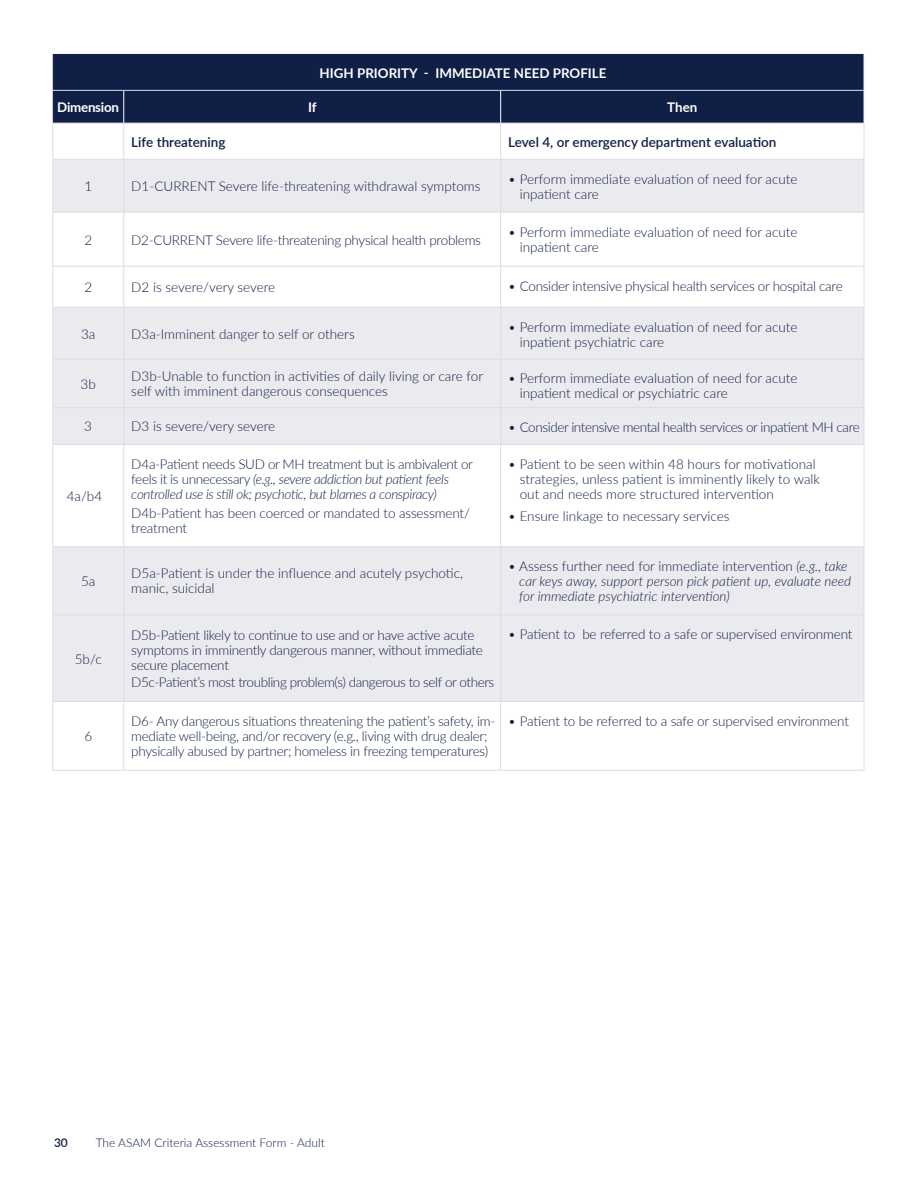
<style>
.page{position:relative;width:918px;height:1188px;background:#fff}
.page>*{position:absolute;margin:0;border:0;box-sizing:border-box;transform-origin:0 0}
.t1{font:300 13.5px/15px "Lato";letter-spacing:-.01em;color:#101f46}
.t2{font:italic 300 13.5px/15px "Lato";letter-spacing:-.01em;color:#101f46}
.t3{font:300 13.5px "Lato";letter-spacing:-.03em;color:#101f46}
.t4{font:600 13.5px "Lato";color:#101f46}
.t5{font:700 13.35px "Lato";color:#fff}
.t6{font:700 13.35px "Lato";letter-spacing:-.02em;color:#fff}
.t7{font:300 12px "Lato";color:#101f46}
.t8{font:600 12px "Lato";color:#101f46}
.s1{font-weight:700;font-size:13.35px;color:#fff}
.s2{font-style:normal}
</style>
<div class="page">
<div style="left:53px;top:54px;width:811px;height:69px;background:#101f46"></div>
<svg style="left:54px;top:160px;width:810px;height:541px;fill:#ebeaee"></svg>
<hr style="left:123px;top:91px;width:1px;height:32px;background:#fff">
<hr style="left:500px;top:91px;width:1px;height:32px;background:#fff">
<hr style="left:53px;top:90px;width:71px;height:1px;background:#dddce2">
<hr style="left:124px;top:90px;width:377px;height:1px;background:#dddce2">
<hr style="left:501px;top:90px;width:363px;height:1px;background:#dddce2">
<hr style="left:53px;top:407px;width:71px;height:1px;background:#dddce2">
<hr style="left:124px;top:407px;width:376px;height:1px;background:#dddce2">
<hr style="left:501px;top:407px;width:363px;height:1px;background:#dddce2">
<hr style="left:53px;top:615px;width:71px;height:1px;background:#dddce2">
<hr style="left:124px;top:615px;width:376px;height:1px;background:#dddce2">
<hr style="left:501px;top:615px;width:363px;height:1px;background:#dddce2">
<hr style="left:123px;top:123px;width:1px;height:36px;background:#dddce2">
<hr style="left:501px;top:123px;width:363px;height:1px;background:#dddce2">
<hr style="left:864px;top:123px;width:1px;height:36px;background:#dddce2">
<hr style="left:53px;top:159px;width:71px;height:1px;background:#dddce2">
<hr style="left:124px;top:159px;width:376px;height:1px;background:#dddce2">
<hr style="left:123px;top:160px;width:1px;height:52px;background:#dddce2">
<hr style="left:501px;top:159px;width:363px;height:1px;background:#dddce2">
<hr style="left:864px;top:160px;width:1px;height:52px;background:#dddce2">
<hr style="left:53px;top:213px;width:1px;height:53px;background:#dddce2">
<hr style="left:123px;top:213px;width:1px;height:53px;background:#dddce2">
<hr style="left:501px;top:212px;width:363px;height:1px;background:#dddce2">
<hr style="left:500px;top:213px;width:1px;height:53px;background:#dddce2">
<hr style="left:864px;top:213px;width:1px;height:53px;background:#dddce2">
<hr style="left:53px;top:266px;width:71px;height:1px;background:#dddce2">
<hr style="left:53px;top:267px;width:1px;height:40px;background:#dddce2">
<hr style="left:124px;top:266px;width:377px;height:1px;background:#dddce2">
<hr style="left:123px;top:267px;width:1px;height:40px;background:#dddce2">
<hr style="left:501px;top:266px;width:363px;height:1px;background:#dddce2">
<hr style="left:500px;top:267px;width:1px;height:40px;background:#dddce2">
<hr style="left:864px;top:267px;width:1px;height:40px;background:#dddce2">
<hr style="left:53px;top:307px;width:71px;height:1px;background:#dddce2">
<hr style="left:53px;top:308px;width:1px;height:51px;background:#dddce2">
<hr style="left:124px;top:307px;width:377px;height:1px;background:#dddce2">
<hr style="left:501px;top:307px;width:363px;height:1px;background:#dddce2">
<hr style="left:864px;top:308px;width:1px;height:51px;background:#dddce2">
<hr style="left:123px;top:308px;width:1px;height:51px;background:#dddce2">
<hr style="left:500px;top:308px;width:1px;height:51px;background:#dddce2">
<hr style="left:123px;top:359px;width:1px;height:48px;background:#dddce2">
<hr style="left:864px;top:359px;width:1px;height:48px;background:#dddce2">
<hr style="left:123px;top:408px;width:1px;height:36px;background:#dddce2">
<hr style="left:864px;top:408px;width:1px;height:36px;background:#dddce2">
<hr style="left:501px;top:359px;width:363px;height:1px;background:#dddce2">
<hr style="left:53px;top:445px;width:1px;height:101px;background:#dddce2">
<hr style="left:123px;top:445px;width:1px;height:101px;background:#dddce2">
<hr style="left:501px;top:444px;width:363px;height:1px;background:#dddce2">
<hr style="left:500px;top:445px;width:1px;height:101px;background:#dddce2">
<hr style="left:864px;top:445px;width:1px;height:101px;background:#dddce2">
<hr style="left:123px;top:547px;width:1px;height:68px;background:#dddce2">
<hr style="left:864px;top:547px;width:1px;height:68px;background:#dddce2">
<hr style="left:123px;top:615px;width:1px;height:86px;background:#dddce2">
<hr style="left:864px;top:615px;width:1px;height:86px;background:#dddce2">
<hr style="left:501px;top:546px;width:363px;height:1px;background:#dddce2">
<hr style="left:53px;top:702px;width:1px;height:68px;background:#dddce2">
<hr style="left:501px;top:701px;width:363px;height:1px;background:#dddce2">
<hr style="left:864px;top:702px;width:1px;height:68px;background:#dddce2">
<hr style="left:53px;top:770px;width:71px;height:1px;background:#dddce2">
<hr style="left:124px;top:770px;width:377px;height:1px;background:#dddce2">
<hr style="left:501px;top:770px;width:363px;height:1px;background:#dddce2">
<hr style="left:123px;top:702px;width:1px;height:68px;background:#dddce2">
<hr style="left:500px;top:702px;width:1px;height:68px;background:#dddce2">
<hr style="left:53px;top:546px;width:71px;height:1px;background:#dddce2">
<hr style="left:53px;top:547px;width:1px;height:68px;background:#dddce2">
<hr style="left:124px;top:546px;width:377px;height:1px;background:#dddce2">
<hr style="left:500px;top:547px;width:1px;height:68px;background:#dddce2">
<hr style="left:53px;top:615px;width:1px;height:86px;background:#dddce2">
<hr style="left:500px;top:615px;width:1px;height:86px;background:#dddce2">
<hr style="left:53px;top:701px;width:71px;height:1px;background:#dddce2">
<hr style="left:124px;top:701px;width:377px;height:1px;background:#dddce2">
<hr style="left:53px;top:359px;width:71px;height:1px;background:#dddce2">
<hr style="left:53px;top:359px;width:1px;height:49px;background:#dddce2">
<hr style="left:124px;top:359px;width:377px;height:1px;background:#dddce2">
<hr style="left:500px;top:359px;width:1px;height:49px;background:#dddce2">
<hr style="left:53px;top:408px;width:1px;height:36px;background:#dddce2">
<hr style="left:500px;top:408px;width:1px;height:36px;background:#dddce2">
<hr style="left:53px;top:444px;width:71px;height:1px;background:#dddce2">
<hr style="left:124px;top:444px;width:377px;height:1px;background:#dddce2">
<hr style="left:53px;top:123px;width:71px;height:1px;background:#dddce2">
<hr style="left:53px;top:123px;width:1px;height:36px;background:#dddce2">
<hr style="left:124px;top:123px;width:377px;height:1px;background:#dddce2">
<hr style="left:500px;top:123px;width:1px;height:36px;background:#dddce2">
<hr style="left:53px;top:159px;width:1px;height:53px;background:#dddce2">
<hr style="left:500px;top:159px;width:1px;height:53px;background:#dddce2">
<hr style="left:53px;top:212px;width:71px;height:1px;background:#dddce2">
<hr style="left:124px;top:212px;width:377px;height:1px;background:#dddce2">
<p class="t5" style="left:320px;top:64px;width:288px">HIGH PRIORITY - IMMEDIATE NEED PROFILE</p>
<p class="t6" style="left:57px;top:102px;width:63px">Dimension</p>
<p class="t5" style="left:308px;top:102px;width:10px">If</p>
<p class="t5" style="left:667px;top:97px;width:32px">Then</p>
<p class="t4" style="left:131px;top:137px;width:96px">Life threatening</p>
<p class="t4" style="left:508px;top:133px;width:270px">Level 4, or emergency department evaluation</p>
<p class="t1" style="left:84px;top:178px;width:9px">1</p>
<p class="t1" style="left:131px;top:178px;width:351px">D1-CURRENT Severe life-threatening withdrawal symptoms</p>
<p class="t1" style="left:520px;top:171px;width:279px;text-indent:-11px">• Perform immediate evaluation of need for acute inpatient care</p>
<p class="t1" style="left:84px;top:233px;width:9px">2</p>
<p class="t1" style="left:131px;top:232px;width:351px">D2-CURRENT Severe life-threatening physical health problems</p>
<p class="t1" style="left:520px;top:224px;width:279px;text-indent:-11px">• Perform immediate evaluation of need for acute inpatient care</p>
<p class="t1" style="left:84px;top:281px;width:9px">2</p>
<p class="t1" style="left:131px;top:279px;width:146px">D2 is severe/very severe</p>
<p class="t1" style="left:508px;top:278px;width:336px">• Consider intensive physical health services or hospital care</p>
<p class="t1" style="left:81px;top:327px;width:16px">3a</p>
<p class="t1" style="left:131px;top:326px;width:225px">D3a-Imminent danger to self or others</p>
<p class="t1" style="left:520px;top:319px;width:279px;text-indent:-11px">• Perform immediate evaluation of need for acute inpatient psychiatric care</p>
<p class="t1" style="left:81px;top:376px;width:17px">3b</p>
<p class="t1" style="left:131px;top:368px;width:353px">D3b-Unable to function in activities of daily living or care for self with imminent dangerous consequences</p>
<p class="t1" style="left:520px;top:371px;width:279px;text-indent:-11px">• Perform immediate evaluation of need for acute inpatient medical or psychiatric care</p>
<p class="t1" style="left:84px;top:420px;width:9px">3</p>
<p class="t1" style="left:131px;top:419px;width:146px">D3 is severe/very severe</p>
<p class="t3" style="left:508px;top:418px;width:353px">• Consider intensive mental health services or inpatient MH care</p>
<p class="t1" style="left:67px;top:488px;width:45px">4a/b4<span class="s1">b</span></p>
<p class="t2" style="left:131px;top:456px;width:343px"><span class="s2">D4a-Patient needs SUD or MH treatment but is ambivalent or feels it is unnecessary</span> (e.g., severe addiction but patient feels controlled use is still ok; psychotic, but blames a conspiracy)</p>
<p class="t1" style="left:131px;top:505px;width:340px">D4b-Patient has been coerced or mandated to assessment/ treatment</p>
<p class="t1" style="left:520px;top:457px;width:302px;text-indent:-11px">• Patient to be seen within 48 hours for motivational strategies, unless patient is imminently likely to walk out and needs more structured intervention</p>
<p class="t1" style="left:508px;top:508px;width:223px">• Ensure linkage to necessary services</p>
<p class="t1" style="left:81px;top:575px;width:16px">5a</p>
<p class="t1" style="left:131px;top:565px;width:333px">D5a-Patient is under the influence and acutely psychotic, manic, suicidal</p>
<p class="t2" style="left:519px;top:560px;width:333px;text-indent:-11px"><span class="s2">• Assess further need for immediate intervention</span> (e.g., take car keys away, support person pick patient up, evaluate need for immediate psychiatric intervention)</p>
<p class="t1" style="left:75px;top:651px;width:28px">5b/c</p>
<p class="t1" style="left:84px;top:728px;width:9px">6</p>
<p class="t1" style="left:131px;top:627px;width:365px;line-height:15.5px">D5b-Patient likely to continue to use and or have active acute symptoms in imminently dangerous manner, without immediate secure placement<br>D5c-Patient’s most troubling problem(s) dangerous to self or others</p>
<p class="t1" style="left:508px;top:626px;width:346px">• Patient to be referred to a safe or supervised environment</p>
<p class="t1" style="left:131px;top:713px;width:366px">D6- Any dangerous situations threatening the patient’s safety, im&shy;mediate well-being, and/or recovery (e.g., living with drug dealer; physically abused by partner; homeless in freezing temperatures)</p>
<p class="t1" style="left:508px;top:713px;width:342px">• Patient to be referred to a safe or supervised environment</p>
<p class="t8" style="left:54px;top:1138px;width:15px">30</p>
<p class="t7" style="left:96px;top:1135px;width:231px">The ASAM Criteria Assessment Form - Adult</p>
</div>
